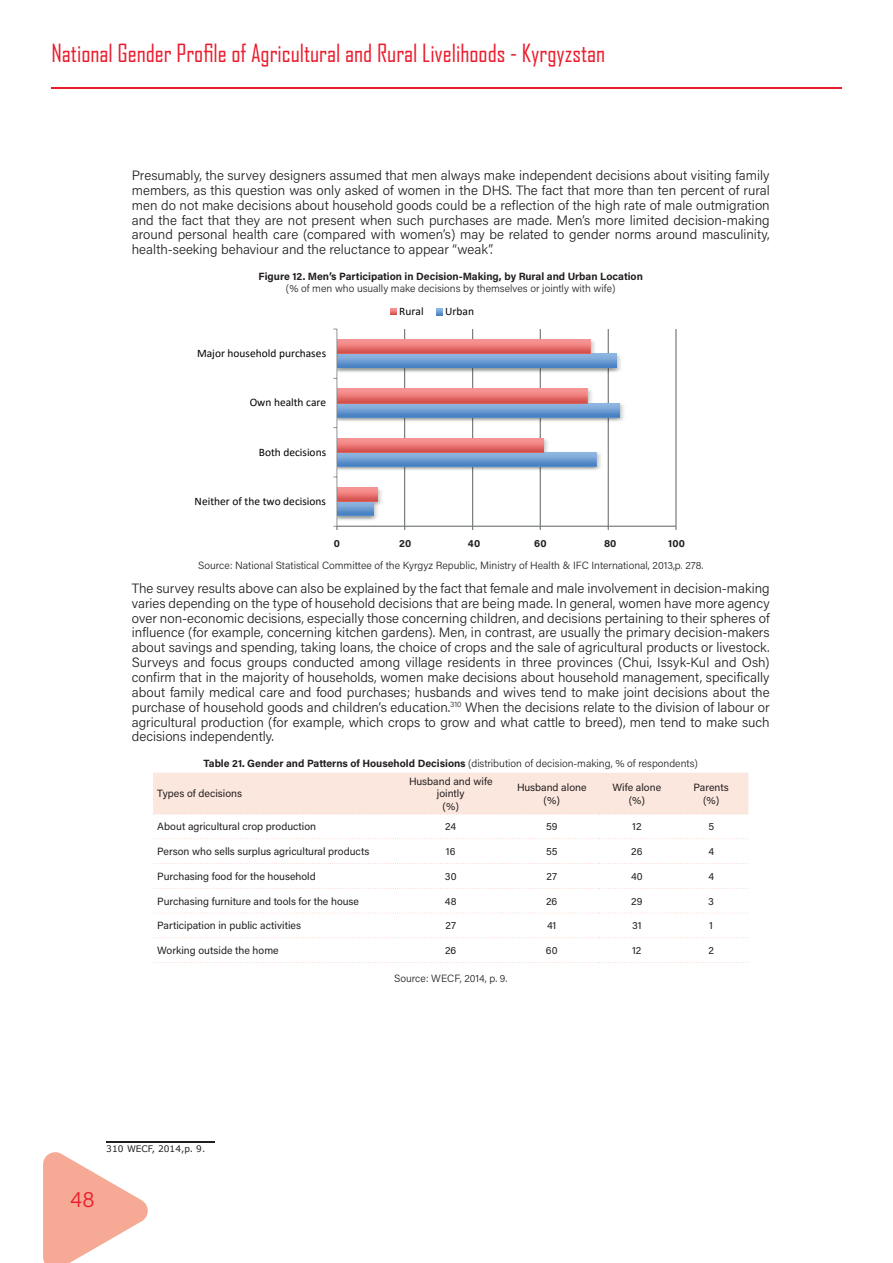
<style>
.page{position:relative;width:893px;height:1263px;background:#fff}
.page>*{position:absolute;margin:0;border:0;box-sizing:border-box;transform-origin:0 0}
.t1{font:24px "Agency FB";color:#ea1c2d}
.t2{font:300 22.5px "Acumin Pro";color:#ea1c2d}
.t3{font:300 13.5px/14.9px "Acumin Pro";color:#231f20;text-align:justify}
.t4{font:11.4px "Calibri";color:#000001}
.t5{font:10.5px/12.6px "Acumin Pro";color:#231f20;text-align:center}
.t6{font:300 10.5px "Acumin Pro";color:#231f20}
.t7{font:700 10.5px "Acumin Pro";color:#231f20}
.t8{font:9px "Verdana";color:#231f20}
.s1{font-weight:700}
</style>
<div class="page">
<hr style="left:51px;top:87px;width:791px;height:1px;background:#e91c2e">
<svg style="left:43px;top:1152px;width:105px;height:111px"></svg>
<div style="left:153px;top:773px;width:595px;height:42px;background:#fce7de"></div>
<svg style="left:153px;top:838px;width:593px;height:1px"></svg>
<svg style="left:153px;top:863px;width:595px;height:1px"></svg>
<svg style="left:153px;top:888px;width:595px;height:1px"></svg>
<svg style="left:153px;top:913px;width:593px;height:1px"></svg>
<svg style="left:153px;top:937px;width:595px;height:1px"></svg>
<svg style="left:153px;top:962px;width:595px;height:1px"></svg>
<hr style="left:106px;top:1141px;width:108px;height:1px;background:#231f20">
<hr style="left:675px;top:329px;width:2px;height:197px;background:#7d8081">
<hr style="left:608px;top:329px;width:1px;height:197px;background:#7d8081">
<hr style="left:540px;top:329px;width:1px;height:197px;background:#7d8081">
<hr style="left:472px;top:329px;width:1px;height:197px;background:#7d8081">
<hr style="left:404px;top:329px;width:1px;height:197px;background:#7d8081">
<img style="left:337px;top:507px;width:41px;height:15px">
<img style="left:337px;top:452px;width:264px;height:20px">
<img style="left:404px;top:466px;width:137px;height:6px">
<img style="left:337px;top:403px;width:287px;height:20px">
<img style="left:404px;top:401px;width:205px;height:22px">
<img style="left:337px;top:353px;width:284px;height:21px">
<img style="left:404px;top:352px;width:205px;height:22px">
<img style="left:337px;top:486px;width:45px;height:14px">
<img style="left:373px;top:500px;width:9px;height:7px">
<img style="left:337px;top:436px;width:211px;height:16px">
<img style="left:337px;top:387px;width:259px;height:16px">
<img style="left:404px;top:387px;width:137px;height:2px">
<img style="left:337px;top:338px;width:262px;height:16px">
<img style="left:404px;top:338px;width:137px;height:2px">
<img style="left:337px;top:502px;width:36px;height:14px">
<img style="left:337px;top:452px;width:259px;height:14px">
<img style="left:337px;top:403px;width:282px;height:14px">
<img style="left:337px;top:354px;width:280px;height:14px">
<img style="left:337px;top:487px;width:41px;height:15px">
<img style="left:337px;top:438px;width:206px;height:14px">
<img style="left:337px;top:389px;width:251px;height:14px">
<img style="left:337px;top:340px;width:253px;height:14px">
<hr style="left:337px;top:526px;width:339px;height:1px;background:#7d8081">
<hr style="left:336px;top:329px;width:1px;height:197px;background:#7d8081">
<svg style="left:390px;top:308px;width:7px;height:7px"></svg>
<svg style="left:436px;top:309px;width:6px;height:6px"></svg>
<h1 class="t1" style="left:52px;top:39px;width:555px">National Gender Profile of Agricultural and Rural Livelihoods - Kyrgyzstan</h1>
<p class="t3" style="left:132px;top:167px;width:639px">Presumably, the survey designers assumed that men always make independent decisions about visiting family members, as this question was only asked of women in the DHS. The fact that more than ten percent of rural men do not make decisions about household goods could be a reflection of the high rate of male outmigration and the fact that they are not present when such purchases are made. Men’s more limited decision-making around personal health care (compared with women’s) may be related to gender norms around masculinity, health-seeking behaviour and the reluctance to appear “weak”.</p>
<p class="t7" style="left:259px;top:269px;width:386px">Figure 12. Men’s Participation in Decision-Making, by Rural and Urban Location</p>
<p class="t6" style="left:286px;top:281px;width:331px">(% of men who usually make decisions by themselves or jointly with wife)</p>
<p class="t4" style="left:197px;top:345px;width:131px">Major household purchases</p>
<p class="t4" style="left:250px;top:395px;width:78px">Own health care</p>
<p class="t4" style="left:399px;top:303px;width:26px">Rural</p>
<p class="t4" style="left:445px;top:303px;width:30px">Urban</p>
<p class="t4" style="left:259px;top:444px;width:69px">Both decisions</p>
<p class="t4" style="left:195px;top:493px;width:133px">Neither of the two decisions</p>
<p class="t7" style="left:334px;top:536px;width:8px">0</p>
<p class="t7" style="left:399px;top:536px;width:14px">20</p>
<p class="t7" style="left:468px;top:536px;width:14px">40</p>
<p class="t7" style="left:534px;top:536px;width:14px">60</p>
<p class="t7" style="left:604px;top:536px;width:14px">80</p>
<p class="t7" style="left:668px;top:536px;width:18px">100</p>
<p class="t6" style="left:198px;top:559px;width:507px">Source: National Statistical Committee of the Kyrgyz Republic, Ministry of Health &amp; IFC International, 2013,p. 278.</p>
<p class="t3" style="left:132px;top:580px;width:639px">The survey results above can also be explained by the fact that female and male involvement in decision-making varies depending on the type of household decisions that are being made. In general, women have more agency over non-economic decisions, especially those concerning children, and decisions pertaining to their spheres of influence (for example, concerning kitchen gardens). Men, in contrast, are usually the primary decision-makers about savings and spending, taking loans, the choice of crops and the sale of agricultural products or livestock.<br>Surveys and focus groups conducted among village residents in three provinces (Chui, Issyk-Kul and Osh) confirm that in the majority of households, women make decisions about household management, specifically about family medical care and food purchases; husbands and wives tend to make joint decisions about the purchase of household goods and children’s education.<sup>310</sup> When the decisions relate to the division of labour or agricultural production (for example, which crops to grow and what cattle to breed), men tend to make such decisions independently.</p>
<p class="t6" style="left:204px;top:756px;width:496px"><span class="s1">Table 21. Gender and Patterns of Household Decisions</span> (distribution of decision-making, % of respondents)</p>
<p class="t5" style="left:157px;top:787px;width:86px">Types of decisions</p>
<p class="t5" style="left:409px;top:774px;width:85px">Husband and wife jointly<br>(%)</p>
<p class="t5" style="left:517px;top:780px;width:71px">Husband alone (%)</p>
<p class="t5" style="left:612px;top:780px;width:50px">Wife alone (%)</p>
<p class="t5" style="left:694px;top:780px;width:37px">Parents (%)</p>
<p class="t5" style="left:157px;top:820px;width:160px">About agricultural crop production</p>
<p class="t5" style="left:445px;top:820px;width:13px">24</p>
<p class="t5" style="left:546px;top:820px;width:13px">59</p>
<p class="t5" style="left:632px;top:820px;width:11px">12</p>
<p class="t5" style="left:708px;top:820px;width:7px">5</p>
<p class="t5" style="left:157px;top:845px;width:214px">Person who sells surplus agricultural products</p>
<p class="t5" style="left:446px;top:845px;width:11px">16</p>
<p class="t5" style="left:546px;top:845px;width:13px">55</p>
<p class="t5" style="left:631px;top:845px;width:13px">26</p>
<p class="t5" style="left:708px;top:845px;width:7px">4</p>
<p class="t5" style="left:157px;top:869px;width:160px">Purchasing food for the household</p>
<p class="t5" style="left:445px;top:869px;width:13px">30</p>
<p class="t5" style="left:546px;top:869px;width:12px">27</p>
<p class="t5" style="left:631px;top:869px;width:13px">40</p>
<p class="t5" style="left:708px;top:869px;width:7px">4</p>
<p class="t5" style="left:157px;top:894px;width:203px">Purchasing furniture and tools for the house</p>
<p class="t5" style="left:445px;top:894px;width:13px">48</p>
<p class="t5" style="left:546px;top:894px;width:13px">26</p>
<p class="t5" style="left:631px;top:894px;width:13px">29</p>
<p class="t5" style="left:708px;top:894px;width:7px">3</p>
<p class="t5" style="left:157px;top:919px;width:145px">Participation in public activities</p>
<p class="t5" style="left:445px;top:919px;width:12px">27</p>
<p class="t5" style="left:547px;top:919px;width:11px">41</p>
<p class="t5" style="left:632px;top:919px;width:11px">31</p>
<p class="t5" style="left:709px;top:919px;width:5px">1</p>
<p class="t5" style="left:157px;top:944px;width:123px">Working outside the home</p>
<p class="t5" style="left:445px;top:944px;width:13px">26</p>
<p class="t5" style="left:546px;top:944px;width:13px">60</p>
<p class="t5" style="left:632px;top:944px;width:11px">12</p>
<p class="t5" style="left:708px;top:944px;width:7px">2</p>
<p class="t6" style="left:394px;top:971px;width:115px">Source: WECF, 2014, p. 9.</p>
<p class="t8" style="left:106px;top:1143px;width:100px">310 WECF, 2014,p. 9.</p>
<h2 class="t2" style="left:70px;top:1184px;width:26px">48</h2>
</div>
